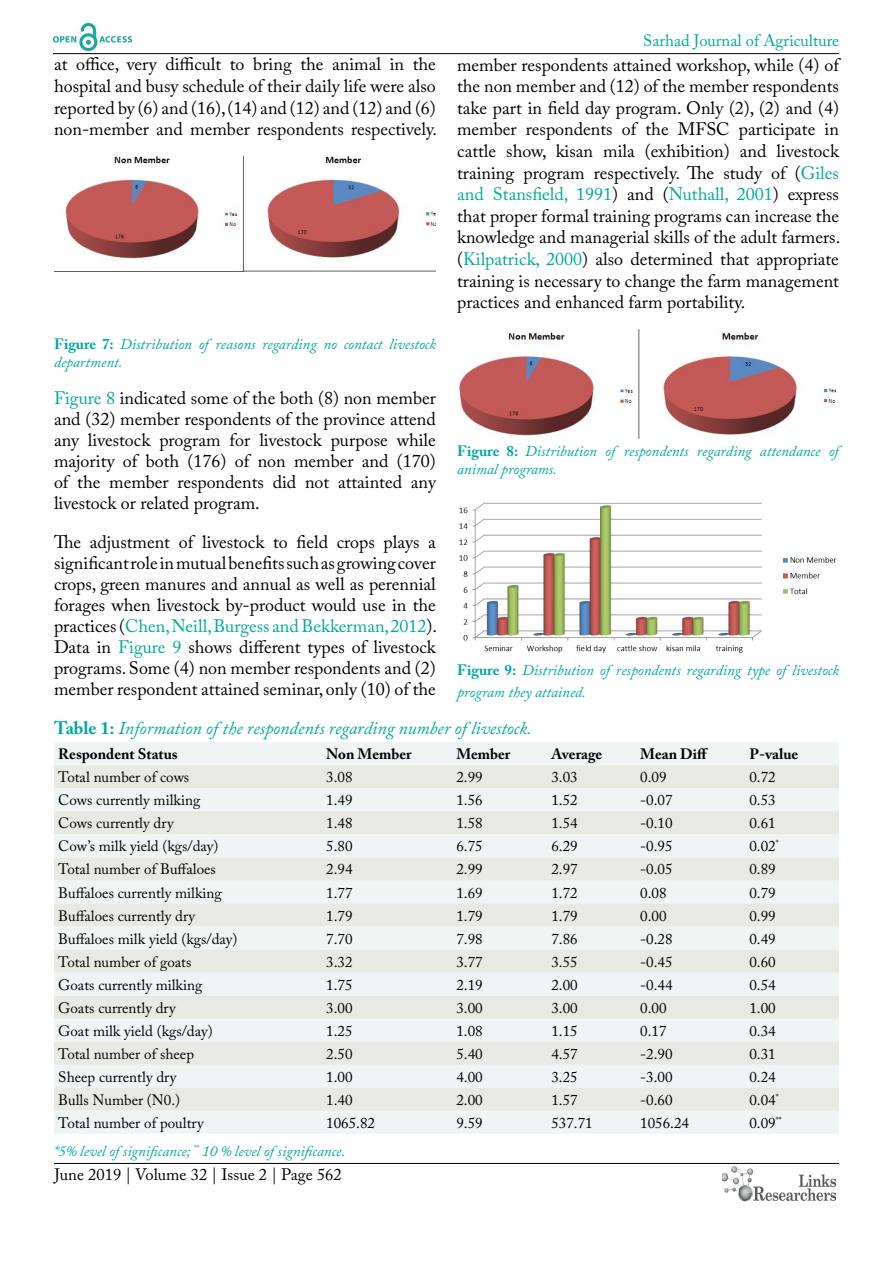
<style>
.page{position:relative;width:893px;height:1263px;background:#fff}
.page>*{position:absolute;margin:0;border:0;box-sizing:border-box;transform-origin:0 0}
.t1{font:18px/21.6px "Adobe Caslon Pro";color:#000;text-align:justify}
.t2{font:italic 18px "Adobe Caslon Pro";color:#00a79e}
.t3{font:16.5px "Adobe Caslon Pro";color:#000}
.t4{font:16.5px "Adobe Caslon Pro";color:#00a79e}
.t5{font:15px "Adobe Caslon Pro";color:#000}
.t6{font:italic 15px/18px "Adobe Caslon Pro";color:#00a79e}
.t7{font:700 15px "Adobe Caslon Pro";color:#000}
.s1{color:#00a79e}
.s2{font-weight:700;font-style:normal}
</style>
<div class="page">
<hr style="left:53px;top:53px;width:786px;height:1px;background:#000">
<hr style="left:54px;top:1163px;width:785px;height:1px;background:#000">
<img style="left:53px;top:24px;width:78px;height:27px">
<img style="left:722px;top:1166px;width:113px;height:36px">
<img style="left:65px;top:157px;width:371px;height:114px">
<img style="left:458px;top:330px;width:379px;height:108px">
<img style="left:459px;top:502px;width:378px;height:151px">
<div style="left:54px;top:742px;width:785px;height:392px;background:#eef5f4"></div>
<svg style="left:54px;top:765px;width:785px;height:346px;background:#ebeeeb"></svg>
<p class="t1" style="left:54px;top:53px;width:385px">at office, very difficult to bring the animal in the hospital and busy schedule of their daily life were also reported by (6) and (16), (14) and (12) and (12) and (6) non-member and member respondents respectively.</p>
<p class="t4" style="left:643px;top:31px;width:198px">Sarhad Journal of Agriculture</p>
<p class="t1" style="left:457px;top:53px;width:385px">member respondents attained workshop, while (4) of the non member and (12) of the member respondents take part in field day program. Only (2), (2) and (4) member respondents of the MFSC participate in cattle show, kisan mila (exhibition) and livestock training program respectively. The study of (<span class="s1">Giles and Stansfield, 1991</span>) and (<span class="s1">Nuthall, 2001</span>) express that proper formal training programs can increase the knowledge and managerial skills of the adult farmers. (<span class="s1">Kilpatrick, 2000</span>) also determined that appropriate training is necessary to change the farm management practices and enhanced farm portability.</p>
<p class="t6" style="left:54px;top:335px;width:383px"><span class="s2">Figure 7:</span> Distribution of reasons regarding no contact livestock department.</p>
<p class="t1" style="left:54px;top:387px;width:383px;line-height:21px"><span class="s1">Figure 8</span> indicated some of the both (8) non member and (32) member respondents of the province attend any livestock program for livestock purpose while majority of both (176) of non member and (170) of the member respondents did not attainted any livestock or related program.</p>
<p class="t1" style="left:54px;top:531px;width:385px;line-height:21px">The adjustment of livestock to field crops plays a significant role in mutual benefits such as growing cover crops, green manures and annual as well as perennial forages when livestock by-product would use in the practices (<span class="s1">Chen, Neill, Burgess and Bekkerman, 2012</span>).<br>Data in <span class="s1">Figure 9</span> shows different types of livestock programs. Some (4) non member respondents and (2) member respondent attained seminar, only (10) of the</p>
<p class="t6" style="left:457px;top:442px;width:383px"><span class="s2">Figure 8:</span> Distribution of respondents regarding attendance of animal programs.</p>
<p class="t6" style="left:457px;top:659px;width:383px;line-height:21.6px"><span class="s2">Figure 9:</span> Distribution of respondents regarding type of livestock program they attained.</p>
<p class="t2" style="left:54px;top:718px;width:479px"><span class="s2">Table 1:</span> Information of the respondents regarding number of livestock.</p>
<p class="t7" style="left:58px;top:745px;width:121px">Respondent Status</p>
<p class="t7" style="left:326px;top:745px;width:87px">Non Member</p>
<p class="t7" style="left:456px;top:745px;width:56px">Member</p>
<p class="t7" style="left:551px;top:745px;width:52px">Average</p>
<p class="t7" style="left:640px;top:745px;width:69px">Mean Diff</p>
<p class="t7" style="left:749px;top:745px;width:50px">P-value</p>
<p class="t5" style="left:58px;top:768px;width:133px">Total number of cows</p>
<p class="t5" style="left:326px;top:768px;width:28px">3.08</p>
<p class="t5" style="left:456px;top:768px;width:28px">2.99</p>
<p class="t5" style="left:551px;top:768px;width:28px">3.03</p>
<p class="t5" style="left:640px;top:768px;width:28px">0.09</p>
<p class="t5" style="left:749px;top:768px;width:28px">0.72</p>
<p class="t5" style="left:58px;top:791px;width:144px">Cows currently milking</p>
<p class="t5" style="left:326px;top:791px;width:28px">1.49</p>
<p class="t5" style="left:456px;top:791px;width:28px">1.56</p>
<p class="t5" style="left:551px;top:791px;width:28px">1.52</p>
<p class="t5" style="left:640px;top:791px;width:34px">-0.07</p>
<p class="t5" style="left:749px;top:791px;width:28px">0.53</p>
<p class="t5" style="left:58px;top:814px;width:117px">Cows currently dry</p>
<p class="t5" style="left:326px;top:814px;width:28px">1.48</p>
<p class="t5" style="left:456px;top:814px;width:28px">1.58</p>
<p class="t5" style="left:551px;top:814px;width:28px">1.54</p>
<p class="t5" style="left:640px;top:814px;width:34px">-0.10</p>
<p class="t5" style="left:749px;top:814px;width:28px">0.61</p>
<p class="t5" style="left:58px;top:837px;width:162px">Cow’s milk yield (kgs/day)</p>
<p class="t5" style="left:326px;top:837px;width:28px">5.80</p>
<p class="t5" style="left:456px;top:837px;width:28px">6.75</p>
<p class="t5" style="left:551px;top:837px;width:28px">6.29</p>
<p class="t5" style="left:640px;top:837px;width:34px">-0.95</p>
<p class="t5" style="left:749px;top:837px;width:31px">0.02<sup>*</sup></p>
<p class="t5" style="left:58px;top:860px;width:159px">Total number of Buffaloes</p>
<p class="t5" style="left:326px;top:860px;width:28px">2.94</p>
<p class="t5" style="left:456px;top:860px;width:28px">2.99</p>
<p class="t5" style="left:551px;top:860px;width:28px">2.97</p>
<p class="t5" style="left:640px;top:860px;width:34px">-0.05</p>
<p class="t5" style="left:749px;top:860px;width:28px">0.89</p>
<p class="t5" style="left:58px;top:883px;width:165px">Buffaloes currently milking</p>
<p class="t5" style="left:326px;top:883px;width:28px">1.77</p>
<p class="t5" style="left:456px;top:883px;width:28px">1.69</p>
<p class="t5" style="left:551px;top:883px;width:28px">1.72</p>
<p class="t5" style="left:640px;top:883px;width:28px">0.08</p>
<p class="t5" style="left:749px;top:883px;width:28px">0.79</p>
<p class="t5" style="left:58px;top:906px;width:138px">Buffaloes currently dry</p>
<p class="t5" style="left:326px;top:906px;width:28px">1.79</p>
<p class="t5" style="left:456px;top:906px;width:28px">1.79</p>
<p class="t5" style="left:551px;top:906px;width:28px">1.79</p>
<p class="t5" style="left:640px;top:906px;width:28px">0.00</p>
<p class="t5" style="left:749px;top:906px;width:28px">0.99</p>
<p class="t5" style="left:58px;top:929px;width:181px">Buffaloes milk yield (kgs/day)</p>
<p class="t5" style="left:326px;top:929px;width:28px">7.70</p>
<p class="t5" style="left:456px;top:929px;width:28px">7.98</p>
<p class="t5" style="left:551px;top:929px;width:28px">7.86</p>
<p class="t5" style="left:640px;top:929px;width:34px">-0.28</p>
<p class="t5" style="left:749px;top:929px;width:28px">0.49</p>
<p class="t5" style="left:58px;top:953px;width:135px">Total number of goats</p>
<p class="t5" style="left:326px;top:953px;width:28px">3.32</p>
<p class="t5" style="left:456px;top:953px;width:28px">3.77</p>
<p class="t5" style="left:551px;top:953px;width:28px">3.55</p>
<p class="t5" style="left:640px;top:953px;width:34px">-0.45</p>
<p class="t5" style="left:749px;top:953px;width:28px">0.60</p>
<p class="t5" style="left:58px;top:976px;width:146px">Goats currently milking</p>
<p class="t5" style="left:326px;top:976px;width:28px">1.75</p>
<p class="t5" style="left:456px;top:976px;width:28px">2.19</p>
<p class="t5" style="left:551px;top:976px;width:28px">2.00</p>
<p class="t5" style="left:640px;top:976px;width:34px">-0.44</p>
<p class="t5" style="left:749px;top:976px;width:28px">0.54</p>
<p class="t5" style="left:58px;top:999px;width:119px">Goats currently dry</p>
<p class="t5" style="left:326px;top:999px;width:28px">3.00</p>
<p class="t5" style="left:456px;top:999px;width:28px">3.00</p>
<p class="t5" style="left:551px;top:999px;width:28px">3.00</p>
<p class="t5" style="left:640px;top:999px;width:28px">0.00</p>
<p class="t5" style="left:749px;top:999px;width:28px">1.00</p>
<p class="t5" style="left:58px;top:1022px;width:156px">Goat milk yield (kgs/day)</p>
<p class="t5" style="left:326px;top:1022px;width:28px">1.25</p>
<p class="t5" style="left:456px;top:1022px;width:28px">1.08</p>
<p class="t5" style="left:551px;top:1022px;width:28px">1.15</p>
<p class="t5" style="left:640px;top:1022px;width:28px">0.17</p>
<p class="t5" style="left:749px;top:1022px;width:28px">0.34</p>
<p class="t5" style="left:58px;top:1045px;width:137px">Total number of sheep</p>
<p class="t5" style="left:326px;top:1045px;width:28px">2.50</p>
<p class="t5" style="left:456px;top:1045px;width:28px">5.40</p>
<p class="t5" style="left:551px;top:1045px;width:28px">4.57</p>
<p class="t5" style="left:640px;top:1045px;width:34px">-2.90</p>
<p class="t5" style="left:749px;top:1045px;width:28px">0.31</p>
<p class="t5" style="left:58px;top:1068px;width:120px">Sheep currently dry</p>
<p class="t5" style="left:326px;top:1068px;width:28px">1.00</p>
<p class="t5" style="left:456px;top:1068px;width:28px">4.00</p>
<p class="t5" style="left:551px;top:1068px;width:28px">3.25</p>
<p class="t5" style="left:640px;top:1068px;width:34px">-3.00</p>
<p class="t5" style="left:749px;top:1068px;width:28px">0.24</p>
<p class="t5" style="left:58px;top:1091px;width:123px">Bulls Number (N0.)</p>
<p class="t5" style="left:326px;top:1091px;width:28px">1.40</p>
<p class="t5" style="left:456px;top:1091px;width:28px">2.00</p>
<p class="t5" style="left:551px;top:1091px;width:28px">1.57</p>
<p class="t5" style="left:640px;top:1091px;width:34px">-0.60</p>
<p class="t5" style="left:749px;top:1091px;width:31px">0.04<sup>*</sup></p>
<p class="t5" style="left:58px;top:1114px;width:147px">Total number of poultry</p>
<p class="t5" style="left:326px;top:1114px;width:50px">1065.82</p>
<p class="t5" style="left:456px;top:1114px;width:28px">9.59</p>
<p class="t5" style="left:551px;top:1114px;width:43px">537.71</p>
<p class="t5" style="left:640px;top:1114px;width:50px">1056.24</p>
<p class="t5" style="left:749px;top:1114px;width:34px">0.09<sup>**</sup></p>
<p class="t6" style="left:54px;top:1142px;width:293px">*5% level of significance; <sup>**</sup> 10 % level of significance.</p>
<p class="t3" style="left:54px;top:1165px;width:289px">June 2019 | Volume 32 | Issue 2 | Page 562</p>
</div>
